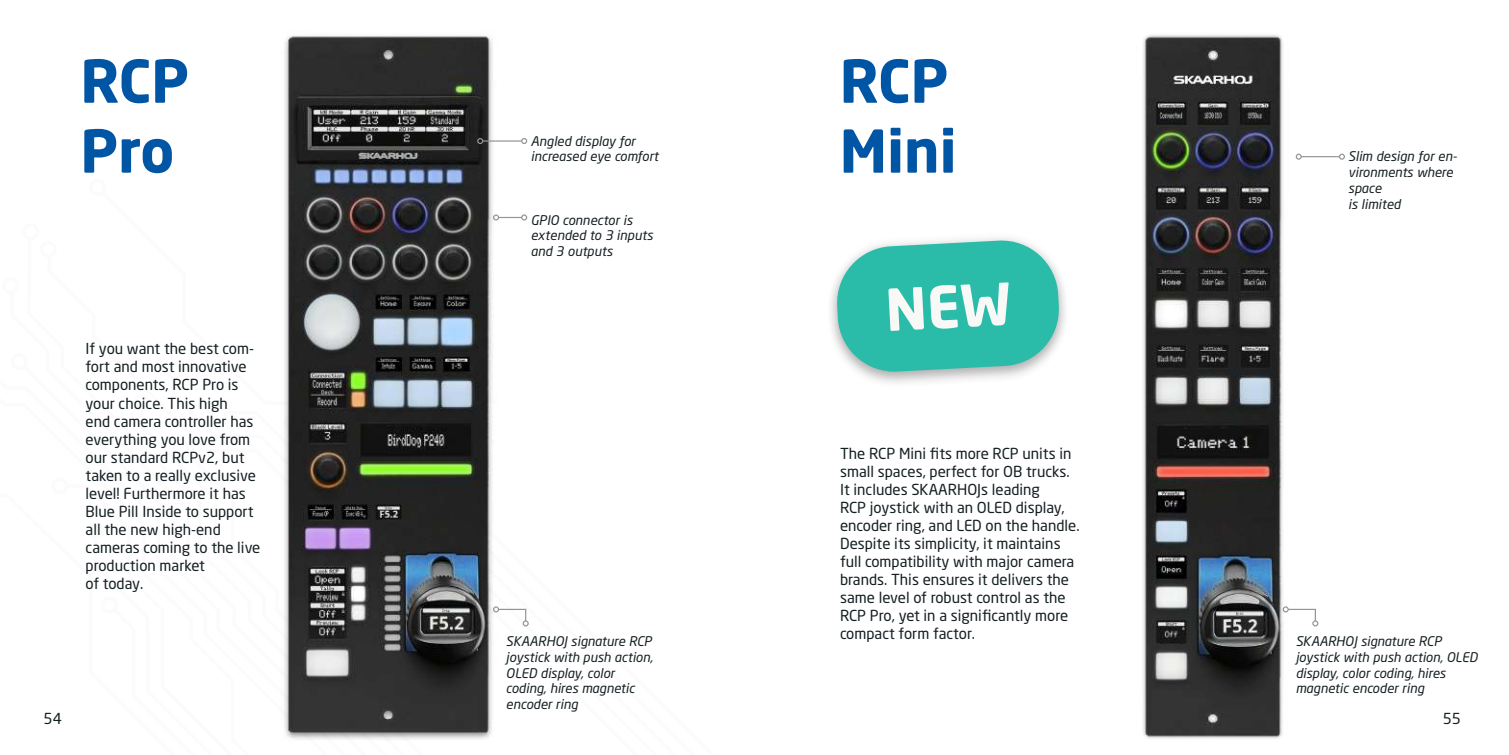
<style>
.page{position:relative;width:1509px;height:755px;background:#fff}
.page>*{position:absolute;margin:0;border:0;box-sizing:border-box;transform-origin:0 0}
.t1{font:700 58.2px/69.8px "Neo Sans Pro";color:#0155a5}
.t2{font:15px/18px "Neo Sans Pro";color:#141f22}
.t3{font:italic 13.2px/15.8px "Neo Sans Pro";color:#141f22}
</style>
<div class="page">
<img style="left:284px;top:35px;width:214px;height:705px">
<img style="left:1143px;top:34px;width:140px;height:705px">
<hr style="left:482px;top:140px;width:39px;height:1px;background:#939598">
<svg style="left:477px;top:138px;width:6px;height:6px"></svg>
<svg style="left:521px;top:138px;width:6px;height:6px"></svg>
<hr style="left:1300px;top:156px;width:39px;height:1px;background:#939598">
<div style="left:1295px;top:153px;width:6px;height:7px;border:1px solid #939598;border-radius:50%"></div>
<div style="left:1338px;top:153px;width:6px;height:7px;border:1px solid #939598;border-radius:50%"></div>
<svg style="left:493px;top:214px;width:34px;height:6px"></svg>
<svg style="left:493px;top:606px;width:35px;height:20px"></svg>
<svg style="left:1282px;top:606px;width:34px;height:15px"></svg>
<div style="left:1311px;top:620px;width:7px;height:6px;border:1px solid #939598;border-radius:50%"></div>
<div style="left:826px;top:229px;width:243px;height:153px;background:#231f20;opacity:.15"></div>
<svg style="left:835px;top:239px;width:225px;height:134px;background:#4bc3b4"></svg>
<h1 class="t1" style="left:80px;top:45px;width:110px">RCP<br>Pro</h1>
<h1 class="t1" style="left:839px;top:45px;width:118px">RCP<br>Mini</h1>
<p class="t3" style="left:530px;top:132px;width:129px">Angled display for increased eye comfort</p>
<p class="t3" style="left:530px;top:211px;width:123px">GPIO connector is extended to 3 inputs and 3 outputs</p>
<p class="t3" style="left:1347px;top:148px;width:110px">Slim design for en&shy;vironments where space<br>is limited</p>
<p class="t2" style="left:86px;top:339px;width:176px">If you want the best com&shy;fort and most innovative components, RCP Pro is your choice. This high<br>end camera controller has everything you love from our standard RCPv2, but taken to a really exclusive level! Furthermore it has<br>Blue Pill Inside to support all the new high-end cameras coming to the live production market<br>of today.</p>
<p class="t2" style="left:840px;top:444px;width:241px">The RCP Mini fits more RCP units in small spaces, perfect for OB trucks.<br>It includes SKAARHOJs leading<br>RCP joystick with an OLED display, encoder ring, and LED on the handle.<br>Despite its simplicity, it maintains full compatibility with major camera brands. This ensures it delivers the same level of robust control as the RCP Pro, yet in a significantly more compact form factor.</p>
<p class="t3" style="left:506px;top:632px;width:148px">SKAARHOJ signature RCP joystick with push action,<br>OLED display, color coding, hires magnetic encoder ring</p>
<p class="t3" style="left:1295px;top:632px;width:183px">SKAARHOJ signature RCP joystick with push action, OLED display, color coding, hires magnetic encoder ring</p>
<p class="t2" style="left:44px;top:708px;width:20px">54</p>
<p class="t2" style="left:1442px;top:708px;width:20px">55</p>
</div>
